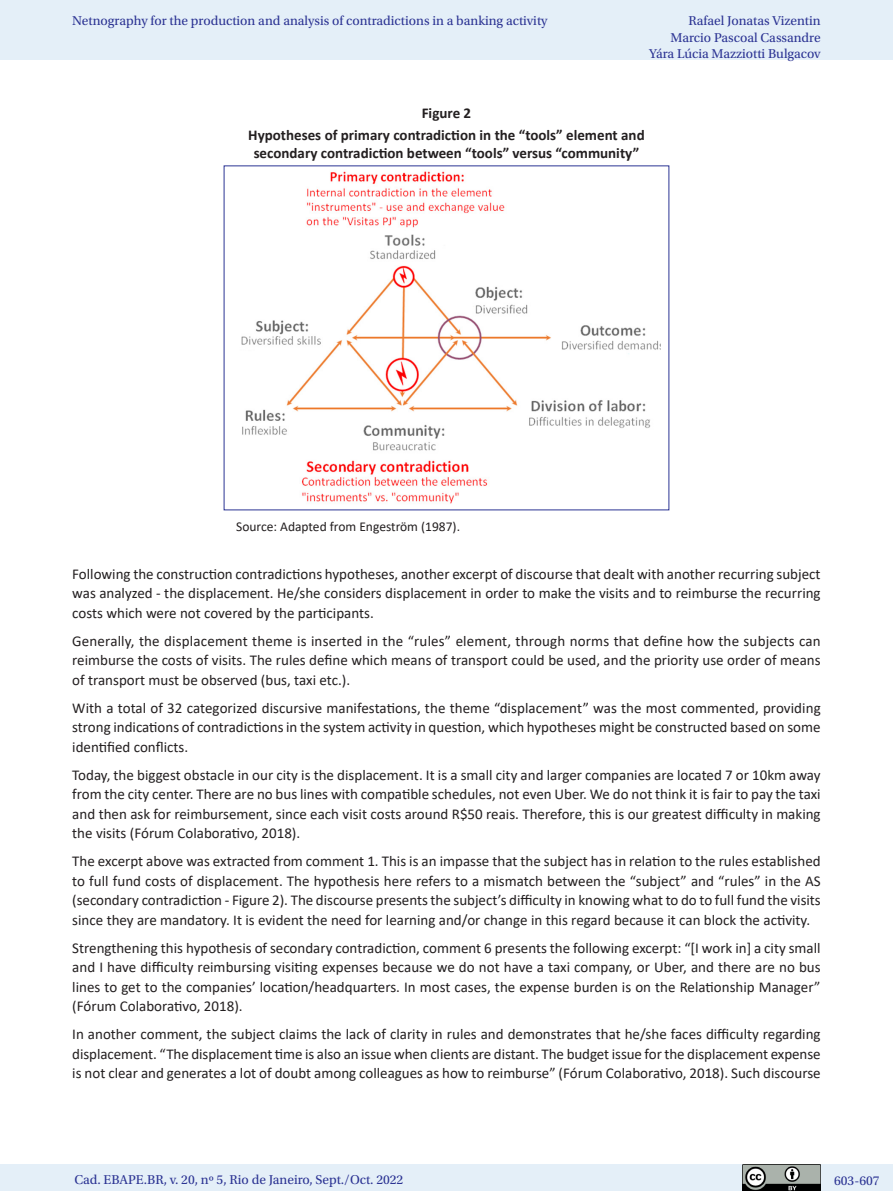
<style>
.page{position:relative;width:893px;height:1191px;background:#fff}
.page>*{position:absolute;margin:0;border:0;box-sizing:border-box;transform-origin:0 0}
._06_0_texto{font:15px/19.5px "Calibri";color:#231f20;text-align:justify}
._08_2_tabela_titulo{font:700 15px/18px "Calibri";color:#231f20;text-align:center}
.t1{font:13.5px/16.5px "Utopia Std";color:#2b3393;text-align:right}
._00__fonte_legenda_f{font:13.5px "Calibri";color:#231f20}
</style>
<div class="page">
<div style="left:0;top:0;width:893px;height:60px;background:#e4eff8"></div>
<div style="left:0;top:1164px;width:893px;height:27px;background:#e4eff8"></div>
<img style="left:743px;top:1164px;width:78px;height:27px">
<img style="left:241px;top:171px;width:420px;height:333px">
<p class="t1" style="left:72px;top:13px;width:477px">Netnography for the production and analysis of contradictions in a banking activity</p>
<p class="t1" style="left:649px;top:13px;width:173px">Rafael Jonatas Vizentin<br>Marcio Pascoal Cassandre<br>Yára Lúcia Mazziotti Bulgacov</p>
<p class="_08_2_tabela_titulo" style="left:422px;top:103px;width:51px">Figure 2</p>
<p class="_08_2_tabela_titulo" style="left:248px;top:126px;width:398px">Hypotheses of primary contradiction in the “tools” element and secondary contradiction between “tools” versus “community”</p>
<p class="_00__fonte_legenda_f" style="left:236px;top:517px;width:225px">Source: Adapted from Engeström (1987).</p>
<p class="_06_0_texto" style="left:72px;top:563px;width:750px">Following the construction contradictions hypotheses, another excerpt of discourse that dealt with another recurring subject was analyzed - the displacement. He/she considers displacement in order to make the visits and to reimburse the recurring costs which were not covered by the participants.</p>
<p class="_06_0_texto" style="left:72px;top:630px;width:750px">Generally, the displacement theme is inserted in the “rules” element, through norms that define how the subjects can reimburse the costs of visits. The rules define which means of transport could be used, and the priority use order of means of transport must be observed (bus, taxi etc.).</p>
<p class="_06_0_texto" style="left:72px;top:697px;width:750px">With a total of 32 categorized discursive manifestations, the theme “displacement” was the most commented, providing strong indications of contradictions in the system activity in question, which hypotheses might be constructed based on some identified conflicts.</p>
<p class="_06_0_texto" style="left:72px;top:764px;width:750px">Today, the biggest obstacle in our city is the displacement. It is a small city and larger companies are located 7 or 10km away from the city center. There are no bus lines with compatible schedules, not even Uber. We do not think it is fair to pay the taxi and then ask for reimbursement, since each visit costs around R$50 reais. Therefore, this is our greatest difficulty in making the visits (Fórum Colaborativo, 2018).</p>
<p class="_06_0_texto" style="left:72px;top:851px;width:750px">The excerpt above was extracted from comment 1. This is an impasse that the subject has in relation to the rules established to full fund costs of displacement. The hypothesis here refers to a mismatch between the “subject” and “rules” in the AS (secondary contradiction - Figure 2). The discourse presents the subject’s difficulty in knowing what to do to full fund the visits since they are mandatory. It is evident the need for learning and/or change in this regard because it can block the activity.</p>
<p class="_06_0_texto" style="left:72px;top:937px;width:750px">Strengthening this hypothesis of secondary contradiction, comment 6 presents the following excerpt: “[I work in] a city small and I have difficulty reimbursing visiting expenses because we do not have a taxi company, or Uber, and there are no bus lines to get to the companies’ location/headquarters. In most cases, the expense burden is on the Relationship Manager” (Fórum Colaborativo, 2018).</p>
<p class="_06_0_texto" style="left:72px;top:1024px;width:750px">In another comment, the subject claims the lack of clarity in rules and demonstrates that he/she faces difficulty regarding displacement. “The displacement time is also an issue when clients are distant. The budget issue for the displacement expense is not clear and generates a lot of doubt among colleagues as how to reimburse” (Fórum Colaborativo, 2018). Such discourse</p>
<p class="t1" style="left:74px;top:1171px;width:331px">Cad. EBAPE.BR, v. 20, nº 5, Rio de Janeiro, Sept./Oct. 2022</p>
<p class="t1" style="left:834px;top:1172px;width:47px">603-607</p>
</div>
